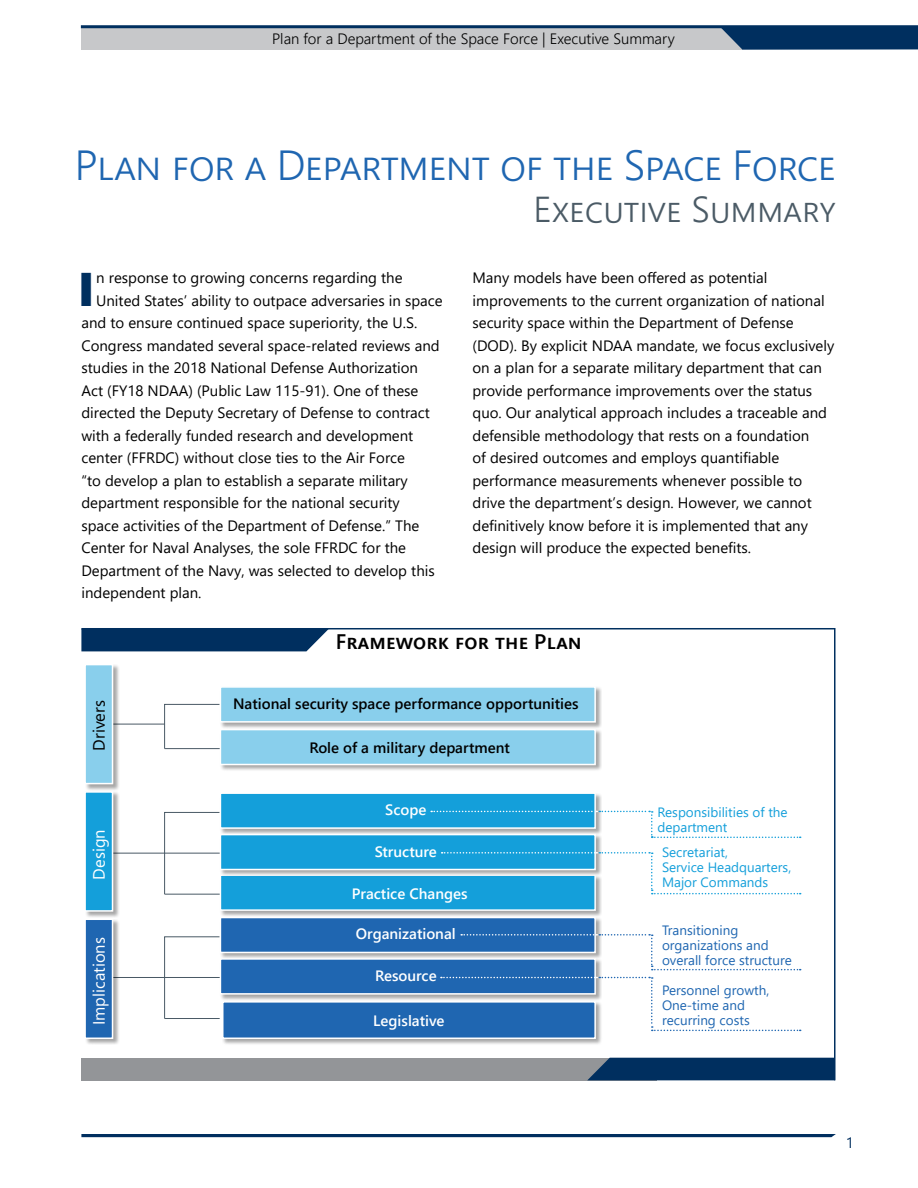
<style>
.page{position:relative;width:918px;height:1188px;background:#fff}
.page>*{position:absolute;margin:0;border:0;box-sizing:border-box;transform-origin:0 0}
.t1{font:47.1px "Segoe UI Black";color:#002f5f;scale:.95 1}
.t2{font:300 42px "Segoe UI";letter-spacing:-.015em;color:#1f66b1}
.t3{font:300 36px "Segoe UI";color:#4b5b66}
.t4{font:600 21px "Segoe UI";letter-spacing:.03em;color:#000}
.t5{font:16.5px "Segoe UI";color:#fff}
.t6{font:16.5px "Segoe UI";color:#000}
.t7{font:15px/22.5px "Segoe UI";color:#000}
.t8{font:600 15px "Segoe UI";color:#000}
.t9{font:600 15px "Segoe UI";color:#fff}
.t10{font:300 15px "Segoe UI";color:#000}
.t11{font:15px "Segoe UI";color:#002f5f}
.t12{font:13.5px/15px "Segoe UI";color:#1f66b1}
.t13{font:13.5px/15px "Segoe UI";color:#149fda}
</style>
<div class="page">
<hr style="left:81px;top:1134px;width:755px;height:3px;background:#002f5f">
<div style="left:81px;top:27px;width:661px;height:23px;background:#c7c8ca"></div>
<svg style="left:720px;top:28px;width:198px;height:22px;background:#103b68"></svg>
<hr style="left:81px;top:25px;width:837px;height:3px;background:#002f5f">
<svg style="left:81px;top:628px;width:755px;height:453px"></svg>
<svg style="left:164px;top:704px;width:56px;height:45px"></svg>
<hr style="left:110px;top:724px;width:55px;height:1px;background:#495965">
<svg style="left:164px;top:812px;width:56px;height:83px"></svg>
<hr style="left:110px;top:853px;width:114px;height:1px;background:#495965">
<svg style="left:164px;top:936px;width:56px;height:83px"></svg>
<hr style="left:110px;top:977px;width:114px;height:1px;background:#495965">
<div style="left:81px;top:1058px;width:576px;height:22px;background:#939598"></div>
<div style="left:587px;top:1058px;width:248px;height:22px;background:#002f5f"></div>
<div style="left:81px;top:629px;width:248px;height:22px;background:#002f5f"></div>
<div style="left:84px;top:664px;width:36px;height:126px;background:#000;opacity:.35"></div>
<div style="left:84px;top:664px;width:29px;height:120px;background:#89cfec;border:2px solid #fff"></div>
<div style="left:84px;top:791px;width:36px;height:127px;background:#000;opacity:.35"></div>
<div style="left:84px;top:791px;width:29px;height:121px;background:#149fda;border:2px solid #fff"></div>
<div style="left:84px;top:918px;width:36px;height:127px;background:#000;opacity:.35"></div>
<div style="left:84px;top:919px;width:29px;height:120px;background:#1f66b1;border:2px solid #fff"></div>
<div style="left:220px;top:729px;width:382px;height:42px;background:#000;opacity:.35"></div>
<div style="left:220px;top:729px;width:376px;height:36px;background:#89cfec;border:2px solid #fff"></div>
<div style="left:220px;top:874px;width:382px;height:43px;background:#000;opacity:.35"></div>
<div style="left:220px;top:874px;width:376px;height:37px;background:#149fda;border:2px solid #fff"></div>
<div style="left:220px;top:686px;width:382px;height:43px;background:#000;opacity:.35"></div>
<div style="left:220px;top:686px;width:376px;height:37px;background:#89cfec;border:2px solid #fff"></div>
<div style="left:220px;top:792px;width:382px;height:43px;background:#000;opacity:.35"></div>
<div style="left:220px;top:792px;width:376px;height:37px;background:#149fda;border:2px solid #fff"></div>
<div style="left:220px;top:917px;width:382px;height:42px;background:#000;opacity:.35"></div>
<div style="left:220px;top:917px;width:376px;height:36px;background:#1f66b1;border:2px solid #fff"></div>
<div style="left:220px;top:834px;width:382px;height:42px;background:#000;opacity:.35"></div>
<div style="left:220px;top:834px;width:376px;height:36px;background:#149fda;border:2px solid #fff"></div>
<div style="left:220px;top:958px;width:382px;height:43px;background:#000;opacity:.35"></div>
<div style="left:220px;top:958px;width:376px;height:37px;background:#1f66b1;border:2px solid #fff"></div>
<div style="left:222px;top:1001px;width:380px;height:44px;background:#000;opacity:.35"></div>
<div style="left:223px;top:1002px;width:372px;height:36px;background:#1f66b1"></div>
<div style="left:222px;top:1001px;width:374px;height:38px;border:2px solid #fff"></div>
<hr style="left:165px;top:748px;width:55px;height:1px;background:#495965">
<hr style="left:165px;top:894px;width:55px;height:1px;background:#495965">
<hr style="left:165px;top:1018px;width:55px;height:1px;background:#495965">
<svg style="left:431px;top:811px;width:370px;height:27px"></svg>
<svg style="left:442px;top:852px;width:359px;height:42px"></svg>
<svg style="left:461px;top:934px;width:340px;height:36px"></svg>
<svg style="left:441px;top:977px;width:360px;height:54px"></svg>
<p class="t10" style="left:272px;top:26px;width:404px">Plan for a Department of the Space Force | Executive Summary</p>
<h2 class="t2" style="left:75px;top:132px;width:763px">Plan for a Department of the Space Force</h2>
<h3 class="t3" style="left:534px;top:181px;width:304px">Executive Summary</h3>
<h1 class="t1" style="left:78px;top:255px;width:18px">I</h1>
<p class="t7" style="left:96px;top:267px;width:308px">n response to growing concerns regarding the</p>
<p class="t7" style="left:96px;top:289px;width:348px">United States’ ability to outpace adversaries in space</p>
<p class="t7" style="left:81px;top:312px;width:337px">and to ensure continued space superiority, the U.S.</p>
<p class="t7" style="left:81px;top:334px;width:360px">Congress mandated several space-related reviews and</p>
<p class="t7" style="left:81px;top:357px;width:338px">studies in the 2018 National Defense Authorization</p>
<p class="t7" style="left:81px;top:379px;width:339px">Act (FY18 NDAA) (Public Law 115-91). One of these</p>
<p class="t7" style="left:81px;top:402px;width:350px">directed the Deputy Secretary of Defense to contract</p>
<p class="t7" style="left:81px;top:424px;width:333px">with a federally funded research and development</p>
<p class="t7" style="left:81px;top:447px;width:325px">center (FFRDC) without close ties to the Air Force</p>
<p class="t7" style="left:81px;top:469px;width:328px">“to develop a plan to establish a separate military</p>
<p class="t7" style="left:81px;top:492px;width:320px">department responsible for the national security</p>
<p class="t7" style="left:81px;top:514px;width:339px">space activities of the Department of Defense.” The</p>
<p class="t7" style="left:81px;top:537px;width:326px">Center for Naval Analyses, the sole FFRDC for the</p>
<p class="t7" style="left:81px;top:559px;width:355px">Department of the Navy, was selected to develop this</p>
<p class="t7" style="left:81px;top:582px;width:122px">independent plan.</p>
<p class="t7" style="left:472px;top:267px;width:363px">Many models have been offered as potential improvements to the current organization of national security space within the Department of Defense (DOD). By explicit NDAA mandate, we focus exclusively on a plan for a separate military department that can provide performance improvements over the status quo. Our analytical approach includes a traceable and defensible methodology that rests on a foundation<br>of desired outcomes and employs quantifiable performance measurements whenever possible to drive the department’s design. However, we cannot definitively know before it is implemented that any design will produce the expected benefits.</p>
<p class="t6" style="left:86px;top:751px;width:52px;rotate:-90deg">Drivers</p>
<p class="t5" style="left:86px;top:880px;width:52px;rotate:-90deg">Design</p>
<p class="t5" style="left:86px;top:1025px;width:89px;rotate:-90deg">Implications</p>
<h3 class="t4" style="left:336px;top:624px;width:248px">Framework for the Plan</h3>
<p class="t8" style="left:233px;top:691px;width:347px">National security space performance opportunities</p>
<p class="t8" style="left:309px;top:736px;width:202px">Role of a military department</p>
<p class="t9" style="left:385px;top:797px;width:43px">Scope</p>
<p class="t9" style="left:375px;top:840px;width:64px">Structure</p>
<p class="t9" style="left:352px;top:882px;width:117px">Practice Changes</p>
<p class="t9" style="left:356px;top:922px;width:101px">Organizational</p>
<p class="t9" style="left:375px;top:964px;width:63px">Resource</p>
<p class="t9" style="left:373px;top:1008px;width:73px">Legislative</p>
<p class="t13" style="left:658px;top:804px;width:132px">Responsibilities of the department</p>
<p class="t13" style="left:662px;top:845px;width:131px">Secretariat,<br>Service Headquarters,<br>Major Commands</p>
<p class="t12" style="left:662px;top:923px;width:131px">Transitioning organizations and overall force structure</p>
<p class="t12" style="left:662px;top:982px;width:109px">Personnel growth,<br>One‑time and recurring costs</p>
<p class="t11" style="left:846px;top:1130px;width:10px">1</p>
</div>
